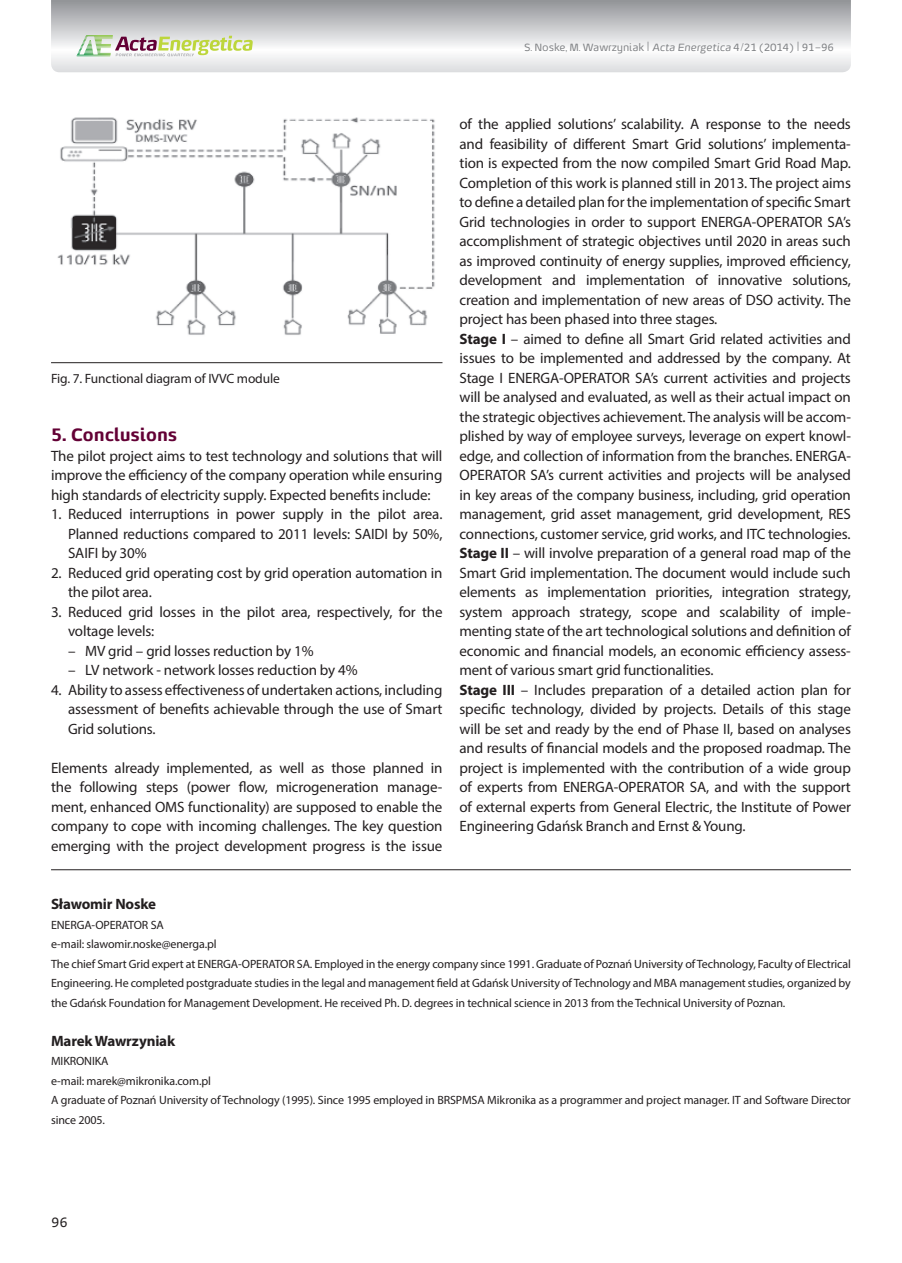
<style>
.page{position:relative;width:902px;height:1263px;background:#fff}
.page>*{position:absolute;margin:0;border:0;box-sizing:border-box;transform-origin:0 0}
.t1{font:700 18px "Energa";letter-spacing:-.01em;color:#630035}
.t2{font:15px/19.5px "Myriad Pro";letter-spacing:-.01em;color:#231f20;text-align:justify}
.t3{font:700 15px "Myriad Pro";letter-spacing:-.01em;color:#231f20}
.t4{font:13.5px "Myriad Pro";letter-spacing:-.01em;color:#231f20}
.t5{font:13.5px "Energa";color:#231f20}
.t6{font:12px/19.5px "Myriad Pro";letter-spacing:-.01em;color:#231f20}
.t7{font:10.5px "Energa";letter-spacing:-.01em;color:#808285}
.s1{font-size:13.5px}
.s2{font-style:italic}
.s3{font-weight:700}
</style>
<div class="page">
<svg style="left:51px;top:0;width:799px;height:72px"></svg>
<svg style="left:76px;top:35px;width:177px;height:21px"></svg>
<img style="left:57px;top:117px;width:378px;height:218px">
<hr style="left:51px;top:362px;width:391px;height:1px;background:#231f20">
<hr style="left:51px;top:869px;width:799px;height:1px;background:#231f20">
<p class="t7" style="left:524px;top:41px;width:311px">S. Noske, M. Wawrzyniak <span class="s1">|</span> <span class="s2">Acta Energetica</span> 4/21 (2014) <span class="s1">|</span> 91–96</p>
<p class="t4" style="left:51px;top:370px;width:230px">Fig. 7. Functional diagram of IVVC module</p>
<p class="t1" style="left:51px;top:422px;width:128px">5. Conclusions</p>
<p class="t2" style="left:51px;top:446px;width:393px">The pilot project aims to test technology and solutions that will improve the efficiency of the company operation while ensuring high standards of electricity supply. Expected benefits include:</p>
<p class="t2" style="left:68px;top:504px;width:376px;text-indent:-17px">1. Reduced interruptions in power supply in the pilot area.<br>Planned reductions compared to 2011 levels: SAIDI by 50%, SAIFI by 30%</p>
<p class="t2" style="left:68px;top:563px;width:376px;text-indent:-17px">2. Reduced grid operating cost by grid operation automation in the pilot area.</p>
<p class="t2" style="left:68px;top:602px;width:376px;text-indent:-17px">3. Reduced grid losses in the pilot area, respectively, for the voltage levels:</p>
<p class="t2" style="left:68px;top:641px;width:247px">– MV grid – grid losses reduction by 1%</p>
<p class="t2" style="left:68px;top:660px;width:291px">– LV network - network losses reduction by 4%</p>
<p class="t2" style="left:68px;top:680px;width:376px;text-indent:-17px">4. Ability to assess effectiveness of undertaken actions, including assessment of benefits achievable through the use of Smart Grid solutions.</p>
<p class="t2" style="left:51px;top:758px;width:393px">Elements already implemented, as well as those planned in the following steps (power flow, microgeneration manage&shy;ment, enhanced OMS functionality) are supposed to enable the company to cope with incoming challenges. The key question emerging with the project development progress is the issue</p>
<p class="t2" style="left:459px;top:114px;width:393px;text-align:left">of the applied solutions’ scalability. A response to the needs and feasibility of different Smart Grid solutions’ implementa&shy;tion is expected from the now compiled Smart Grid Road Map.<br>Completion of this work is planned still in 2013. The project aims to define a detailed plan for the implementation of specific Smart Grid technologies in order to support ENERGA-OPERATOR SA’s accomplishment of strategic objectives until 2020 in areas such as improved continuity of energy supplies, improved efficiency, development and implementation of innovative solutions, creation and implementation of new areas of DSO activity. The project has been phased into three stages.<br><span class="s3">Stage I</span> – aimed to define all Smart Grid related activities and issues to be implemented and addressed by the company. At Stage I ENERGA-OPERATOR SA’s current activities and projects will be analysed and evaluated, as well as their actual impact on the strategic objectives achievement. The analysis will be accom&shy;plished by way of employee surveys, leverage on expert knowl&shy;edge, and collection of information from the branches. ENERGA-OPERATOR SA’s current activities and projects will be analysed in key areas of the company business, including, grid operation management, grid asset management, grid development, RES connections, customer service, grid works, and ITC technologies.<br><span class="s3">Stage II</span> – will involve preparation of a general road map of the Smart Grid implementation. The document would include such elements as implementation priorities, integration strategy, system approach strategy, scope and scalability of imple&shy;menting state of the art technological solutions and definition of economic and financial models, an economic efficiency assess&shy;ment of various smart grid functionalities.<br><span class="s3">Stage III</span> – Includes preparation of a detailed action plan for specific technology, divided by projects. Details of this stage will be set and ready by the end of Phase II, based on analyses and results of financial models and the proposed roadmap. The project is implemented with the contribution of a wide group of experts from ENERGA-OPERATOR SA, and with the support of external experts from General Electric, the Institute of Power Engineering Gdańsk Branch and Ernst &amp; Young.</p>
<p class="t3" style="left:51px;top:894px;width:106px">Sławomir Noske</p>
<p class="t6" style="left:51px;top:915px;width:801px">ENERGA-OPERATOR SA<br>e-mail: slawomir.noske@energa.pl<br>The chief Smart Grid expert at ENERGA-OPERATOR SA. Employed in the energy company since 1991. Graduate of Poznań University of Technology, Faculty of Electrical Engineering. He completed postgraduate studies in the legal and management field at Gdańsk University of Technology and MBA management studies, organized by the Gdańsk Foundation for Management Development. He received Ph. D. degrees in technical science in 2013 from the Technical University of Poznan.</p>
<p class="t3" style="left:51px;top:1031px;width:126px">Marek Wawrzyniak</p>
<p class="t6" style="left:51px;top:1051px;width:801px">MIKRONIKA<br>e-mail: marek@mikronika.com.pl<br>A graduate of Poznań University of Technology (1995). Since 1995 employed in BRSPMSA Mikronika as a programmer and project manager. IT and Software Director since 2005.</p>
<p class="t5" style="left:51px;top:1213px;width:18px">96</p>
</div>
